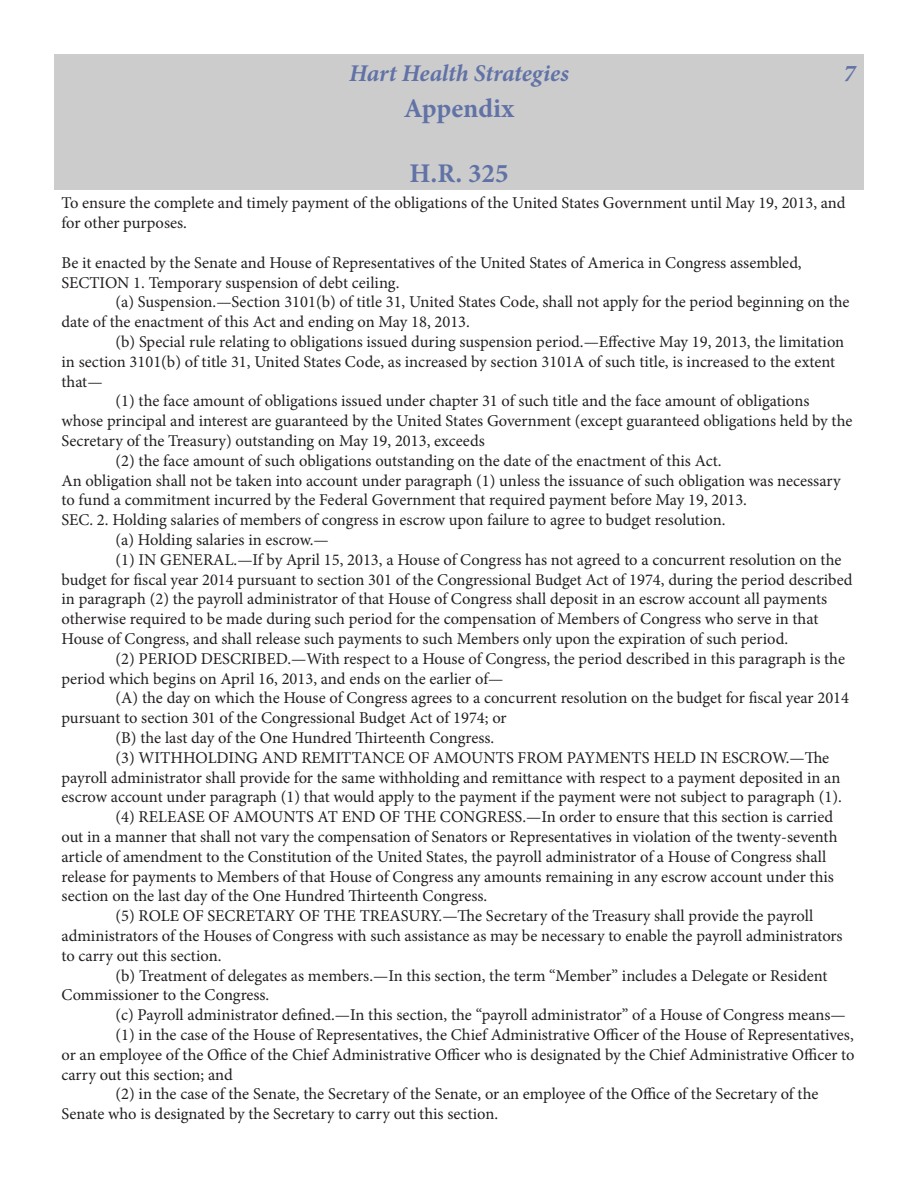
<style>
.page{position:relative;width:918px;height:1188px;background:#fff}
.page>*{position:absolute;margin:0;border:0;box-sizing:border-box;transform-origin:0 0}
.t1{font:700 27px "Minion Pro";color:#6172a6}
.t2{font:italic 700 24px "Minion Pro";letter-spacing:-.005em;color:#6172a6}
.t3{font:16.5px/19.8px "Minion Pro";color:#231f20}
</style>
<div class="page">
<div style="left:54px;top:54px;width:810px;height:36px;background:#ccc"></div>
<div style="left:54px;top:90px;width:810px;height:99px;background:#ccc"></div>
<p class="t2" style="left:349px;top:56px;width:221px">Hart Health Strategies</p>
<p class="t2" style="left:844px;top:56px;width:13px">7</p>
<p class="t1" style="left:404px;top:89px;width:112px">Appendix</p>
<p class="t1" style="left:409px;top:154px;width:101px">H.R. 325</p>
<p class="t3" style="left:62px;top:193px;width:786px">To ensure the complete and timely payment of the obligations of the United States Government until May 19, 2013, and for other purposes.</p>
<p class="t3" style="left:62px;top:253px;width:742px">Be it enacted by the Senate and House of Representatives of the United States of America in Congress assembled,</p>
<p class="t3" style="left:62px;top:273px;width:339px">SECTION 1. Temporary suspension of debt ceiling.</p>
<p class="t3" style="left:62px;top:292px;width:790px;text-indent:54px">(a) Suspension.—Section 3101(b) of title 31, United States Code, shall not apply for the period beginning on the date of the enactment of this Act and ending on May 18, 2013.</p>
<p class="t3" style="left:62px;top:332px;width:784px;text-indent:54px">(b) Special rule relating to obligations issued during suspension period.—Effective May 19, 2013, the limitation in section 3101(b) of title 31, United States Code, as increased by section 3101A of such title, is increased to the extent that—</p>
<p class="t3" style="left:62px;top:391px;width:793px;text-indent:54px">(1) the face amount of obligations issued under chapter 31 of such title and the face amount of obligations whose principal and interest are guaranteed by the United States Government (except guaranteed obligations held by the<br>Secretary of the Treasury) outstanding on May 19, 2013, exceeds</p>
<p class="t3" style="left:116px;top:451px;width:608px">(2) the face amount of such obligations outstanding on the date of the enactment of this Act.</p>
<p class="t3" style="left:62px;top:471px;width:781px">An obligation shall not be taken into account under paragraph (1) unless the issuance of such obligation was necessary to fund a commitment incurred by the Federal Government that required payment before May 19, 2013.</p>
<p class="t3" style="left:62px;top:510px;width:665px">SEC. 2. Holding salaries of members of congress in escrow upon failure to agree to budget resolution.</p>
<p class="t3" style="left:116px;top:530px;width:215px">(a) Holding salaries in escrow.—</p>
<p class="t3" style="left:62px;top:550px;width:793px;text-indent:54px">(1) IN GENERAL.—If by April 15, 2013, a House of Congress has not agreed to a concurrent resolution on the budget for fiscal year 2014 pursuant to section 301 of the Congressional Budget Act of 1974, during the period described in paragraph (2) the payroll administrator of that House of Congress shall deposit in an escrow account all payments otherwise required to be made during such period for the compensation of Members of Congress who serve in that House of Congress, and shall release such payments to such Members only upon the expiration of such period.</p>
<p class="t3" style="left:62px;top:649px;width:785px;text-indent:54px">(2) PERIOD DESCRIBED.—With respect to a House of Congress, the period described in this paragraph is the period which begins on April 16, 2013, and ends on the earlier of—</p>
<p class="t3" style="left:62px;top:688px;width:789px;text-indent:54px">(A) the day on which the House of Congress agrees to a concurrent resolution on the budget for fiscal year 2014 pursuant to section 301 of the Congressional Budget Act of 1974; or</p>
<p class="t3" style="left:116px;top:728px;width:380px">(B) the last day of the One Hundred Thirteenth Congress.</p>
<p class="t3" style="left:62px;top:748px;width:782px;text-indent:54px">(3) WITHHOLDING AND REMITTANCE OF AMOUNTS FROM PAYMENTS HELD IN ESCROW.—The payroll administrator shall provide for the same withholding and remittance with respect to a payment deposited in an escrow account under paragraph (1) that would apply to the payment if the payment were not subject to paragraph (1).</p>
<p class="t3" style="left:62px;top:807px;width:778px;text-indent:54px">(4) RELEASE OF AMOUNTS AT END OF THE CONGRESS.—In order to ensure that this section is carried out in a manner that shall not vary the compensation of Senators or Representatives in violation of the twenty-seventh article of amendment to the Constitution of the United States, the payroll administrator of a House of Congress shall release for payments to Members of that House of Congress any amounts remaining in any escrow account under this section on the last day of the One Hundred Thirteenth Congress.</p>
<p class="t3" style="left:62px;top:906px;width:783px;text-indent:54px">(5) ROLE OF SECRETARY OF THE TREASURY.—The Secretary of the Treasury shall provide the payroll administrators of the Houses of Congress with such assistance as may be necessary to enable the payroll administrators to carry out this section.</p>
<p class="t3" style="left:62px;top:966px;width:768px;text-indent:54px">(b) Treatment of delegates as members.—In this section, the term “Member” includes a Delegate or Resident<br>Commissioner to the Congress.</p>
<p class="t3" style="left:116px;top:1005px;width:732px">(c) Payroll administrator defined.—In this section, the “payroll administrator” of a House of Congress means—</p>
<p class="t3" style="left:62px;top:1025px;width:795px;text-align:justify;text-indent:54px">(1) in the case of the House of Representatives, the Chief Administrative Officer of the House of Representatives, or an employee of the Office of the Chief Administrative Officer who is designated by the Chief Administrative Officer to carry out this section; and</p>
<p class="t3" style="left:62px;top:1084px;width:758px;text-indent:54px">(2) in the case of the Senate, the Secretary of the Senate, or an employee of the Office of the Secretary of the<br>Senate who is designated by the Secretary to carry out this section.</p>
</div>
